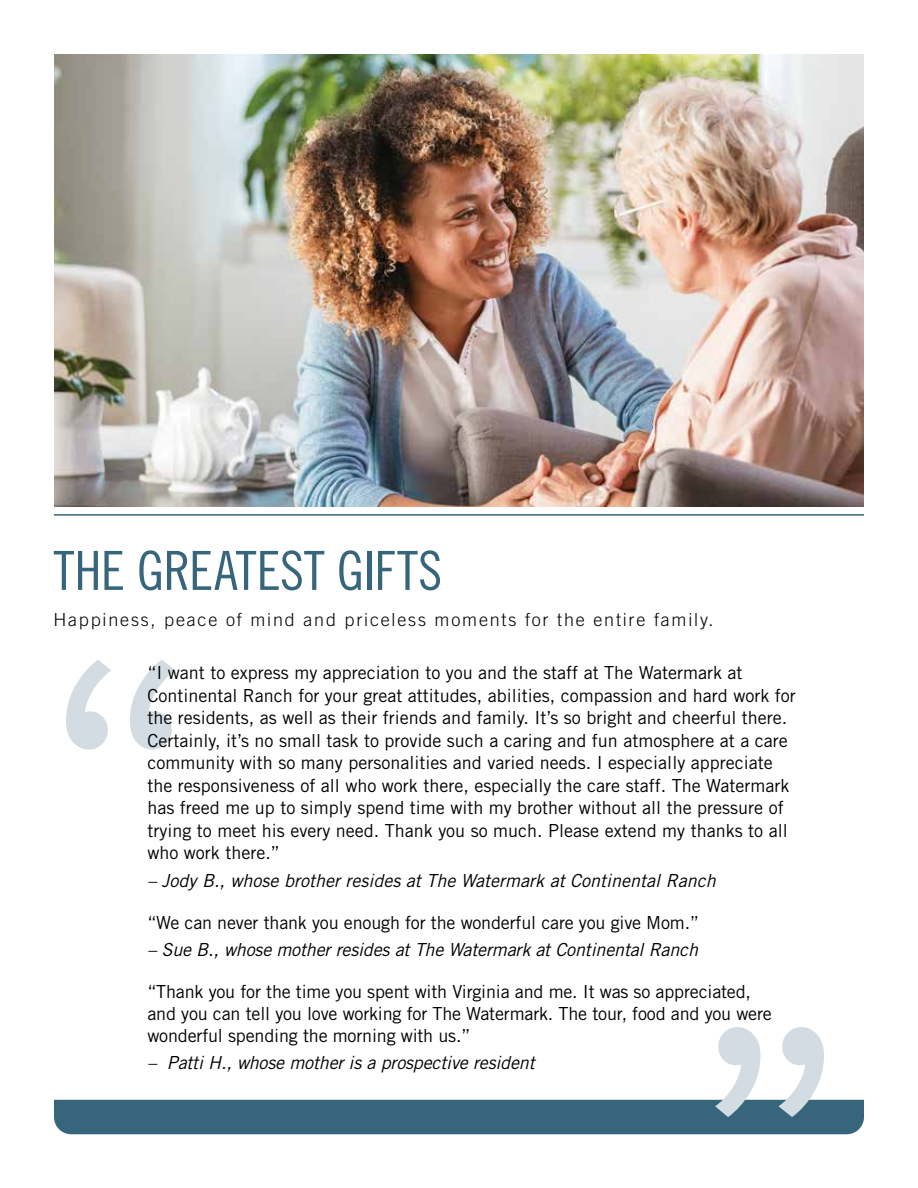
<style>
.page{position:relative;width:918px;height:1188px;background:#fff}
.page>*{position:absolute;margin:0;border:0;box-sizing:border-box;transform-origin:0 0}
.t1{font:300 450px "Proxima Nova A";color:#d4dce3}
.t2{font:54px "Trade Gothic Cond Eighteen";letter-spacing:-.01em;color:#37657b}
.t3{font:18px/22.5px "Trade Gothic";color:#000}
.t4{font:italic 18px "Trade Gothic";letter-spacing:-.01em;color:#000}
.t5{font:300 18px "Trade Gothic";letter-spacing:.1em;color:#000}
</style>
<div class="page">
<img style="left:54px;top:54px;width:810px;height:453px">
<div style="left:54px;top:1100px;width:810px;height:34px;background:#37657b"></div>
<hr style="left:54px;top:514px;width:810px;height:2px;background:#37657b">
<h2 class="t2" style="left:53px;top:539px;width:390px">THE GREATEST GIFTS</h2>
<p class="t5" style="left:53px;top:609px;width:662px">Happiness, peace of mind and priceless moments for the entire family.</p>
<h1 class="t1" style="left:39px;top:567px;width:164px">“</h1>
<p class="t3" style="left:147px;top:662px;width:650px">“I want to express my appreciation to you and the staff at The Watermark at Continental Ranch for your great attitudes, abilities, compassion and hard work for the residents, as well as their friends and family. It’s so bright and cheerful there.<br>Certainly, it’s no small task to provide such a caring and fun atmosphere at a care community with so many personalities and varied needs. I especially appreciate the responsiveness of all who work there, especially the care staff. The Watermark has freed me up to simply spend time with my brother without all the pressure of trying to meet his every need. Thank you so much. Please extend my thanks to all who work there.”</p>
<p class="t4" style="left:147px;top:870px;width:570px">– Jody B., whose brother resides at The Watermark at Continental Ranch</p>
<p class="t3" style="left:147px;top:911px;width:553px">“We can never thank you enough for the wonderful care you give Mom.”</p>
<p class="t4" style="left:147px;top:939px;width:552px">– Sue B., whose mother resides at The Watermark at Continental Ranch</p>
<p class="t3" style="left:147px;top:981px;width:626px;line-height:21.8px">“Thank you for the time you spent with Virginia and me. It was so appreciated, and you can tell you love working for The Watermark. The tour, food and you were wonderful spending the morning with us.”</p>
<p class="t4" style="left:147px;top:1052px;width:389px">– Patti H., whose mother is a prospective resident</p>
<h1 class="t1" style="left:689px;top:934px;width:164px">”</h1>
</div>
